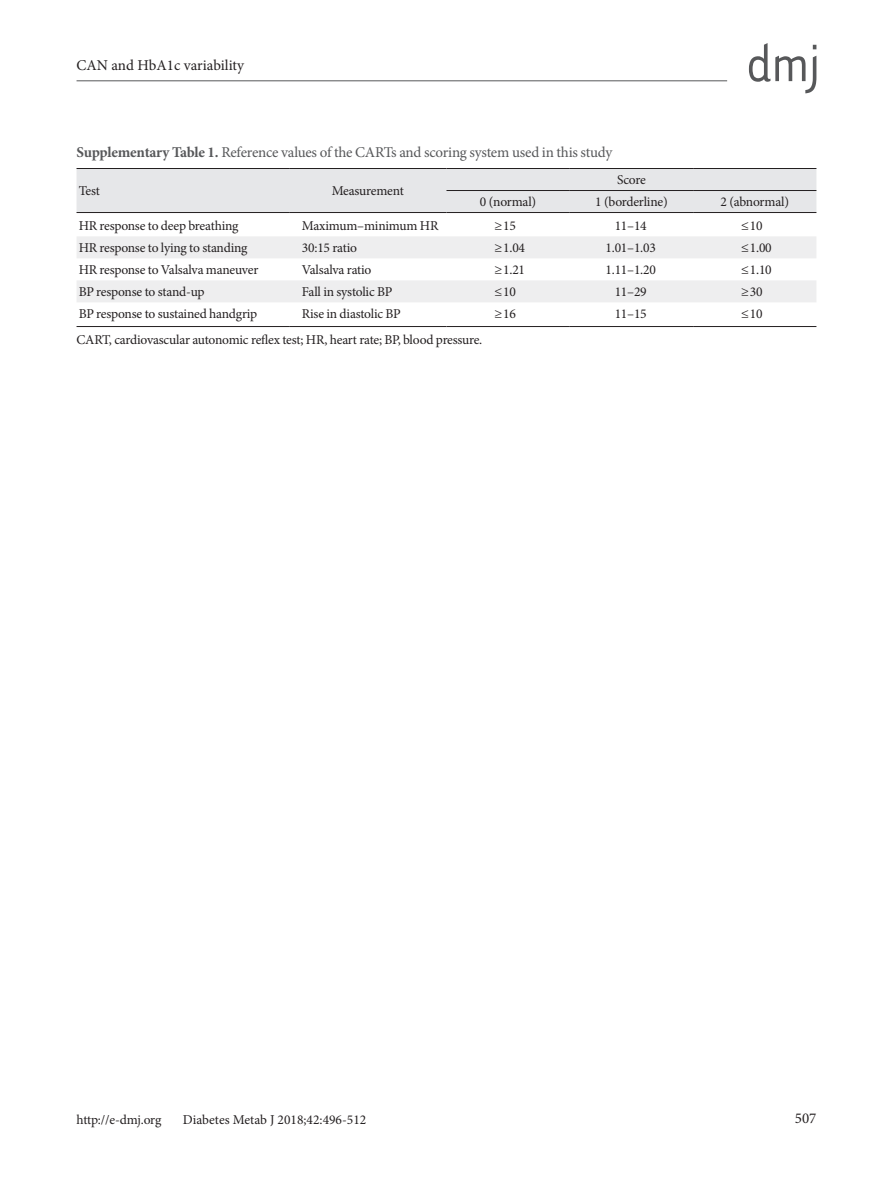
<style>
.page{position:relative;width:893px;height:1191px;background:#fff}
.page>*{position:absolute;margin:0;border:0;box-sizing:border-box;transform-origin:0 0}
.표제목그림{font:15px "Minion Pro";letter-spacing:-.015em;color:#57585a}
.t1{font:15px "Minion Pro";color:#231f20}
.표본문{font:13.5px "Minion Pro";letter-spacing:-.015em;color:#231f20}
.s1{font-weight:700}
</style>
<div class="page">
<hr style="left:77px;top:80px;width:650px;height:1px;background:#57585a">
<svg style="left:749px;top:43px;width:67px;height:50px"></svg>
<div style="left:77px;top:169px;width:739px;height:43px;background:#e6e7e9"></div>
<svg style="left:77px;top:236px;width:739px;height:66px;fill:#eeeeef"></svg>
<hr style="left:446px;top:212px;width:124px;height:1px;background:#231f20">
<hr style="left:570px;top:212px;width:123px;height:1px;background:#231f20">
<hr style="left:693px;top:212px;width:123px;height:1px;background:#231f20">
<hr style="left:77px;top:326px;width:212px;height:1px;background:#231f20">
<hr style="left:289px;top:326px;width:157px;height:1px;background:#231f20">
<hr style="left:446px;top:326px;width:124px;height:1px;background:#231f20">
<hr style="left:570px;top:326px;width:123px;height:1px;background:#231f20">
<hr style="left:693px;top:326px;width:123px;height:1px;background:#231f20">
<hr style="left:77px;top:168px;width:212px;height:1px;background:#231f20">
<hr style="left:77px;top:212px;width:212px;height:1px;background:#231f20">
<hr style="left:289px;top:168px;width:157px;height:1px;background:#231f20">
<hr style="left:289px;top:212px;width:157px;height:1px;background:#231f20">
<hr style="left:446px;top:168px;width:124px;height:1px;background:#231f20">
<hr style="left:570px;top:168px;width:123px;height:1px;background:#231f20">
<hr style="left:693px;top:168px;width:123px;height:1px;background:#231f20">
<hr style="left:446px;top:190px;width:124px;height:1px;background:#231f20">
<hr style="left:570px;top:190px;width:123px;height:1px;background:#231f20">
<hr style="left:693px;top:190px;width:123px;height:1px;background:#231f20">
<p class="t1" style="left:77px;top:55px;width:169px">CAN and HbA1c variability</p>
<p class="표제목그림" style="left:77px;top:142px;width:537px"><span class="s1">Supplementary Table 1.</span> Reference values of the CARTs and scoring system used in this study</p>
<p class="표본문" style="left:79px;top:181px;width:23px">Test</p>
<p class="표본문" style="left:332px;top:181px;width:73px">Measurement</p>
<p class="표본문" style="left:617px;top:170px;width:30px">Score</p>
<p class="표본문" style="left:480px;top:192px;width:58px">0 (normal)</p>
<p class="표본문" style="left:595px;top:192px;width:74px">1 (borderline)</p>
<p class="표본문" style="left:721px;top:192px;width:70px">2 (abnormal)</p>
<p class="표본문" style="left:79px;top:216px;width:161px">HR response to deep breathing</p>
<p class="표본문" style="left:302px;top:216px;width:138px">Maximum–minimum HR</p>
<p class="표본문" style="left:494px;top:216px;width:23px">≥15</p>
<p class="표본문" style="left:615px;top:216px;width:34px">11–14</p>
<p class="표본문" style="left:741px;top:216px;width:23px">≤10</p>
<p class="표본문" style="left:79px;top:238px;width:170px">HR response to lying to standing</p>
<p class="표본문" style="left:302px;top:238px;width:57px">30:15 ratio</p>
<p class="표본문" style="left:494px;top:238px;width:32px">≥1.04</p>
<p class="표본문" style="left:605px;top:238px;width:52px">1.01–1.03</p>
<p class="표본문" style="left:741px;top:238px;width:32px">≤1.00</p>
<p class="표본문" style="left:79px;top:260px;width:181px">HR response to Valsalva maneuver</p>
<p class="표본문" style="left:302px;top:260px;width:71px">Valsalva ratio</p>
<p class="표본문" style="left:494px;top:260px;width:32px">≥1.21</p>
<p class="표본문" style="left:605px;top:260px;width:52px">1.11–1.20</p>
<p class="표본문" style="left:741px;top:260px;width:32px">≤1.10</p>
<p class="표본문" style="left:79px;top:282px;width:127px">BP response to stand-up</p>
<p class="표본문" style="left:302px;top:282px;width:92px">Fall in systolic BP</p>
<p class="표본문" style="left:494px;top:282px;width:23px">≤10</p>
<p class="표본문" style="left:615px;top:282px;width:34px">11–29</p>
<p class="표본문" style="left:741px;top:282px;width:23px">≥30</p>
<p class="표본문" style="left:79px;top:304px;width:180px">BP response to sustained handgrip</p>
<p class="표본문" style="left:302px;top:304px;width:100px">Rise in diastolic BP</p>
<p class="표본문" style="left:494px;top:304px;width:23px">≥16</p>
<p class="표본문" style="left:615px;top:304px;width:34px">11–15</p>
<p class="표본문" style="left:741px;top:304px;width:23px">≤10</p>
<p class="표본문" style="left:77px;top:331px;width:407px">CART, cardiovascular autonomic reflex test; HR, heart rate; BP, blood pressure.</p>
<p class="표본문" style="left:77px;top:1110px;width:86px">http://e-dmj.org</p>
<p class="표본문" style="left:183px;top:1110px;width:185px">Diabetes Metab J 2018;42:496-512</p>
<p class="t1" style="left:795px;top:1107px;width:23px">507</p>
</div>
